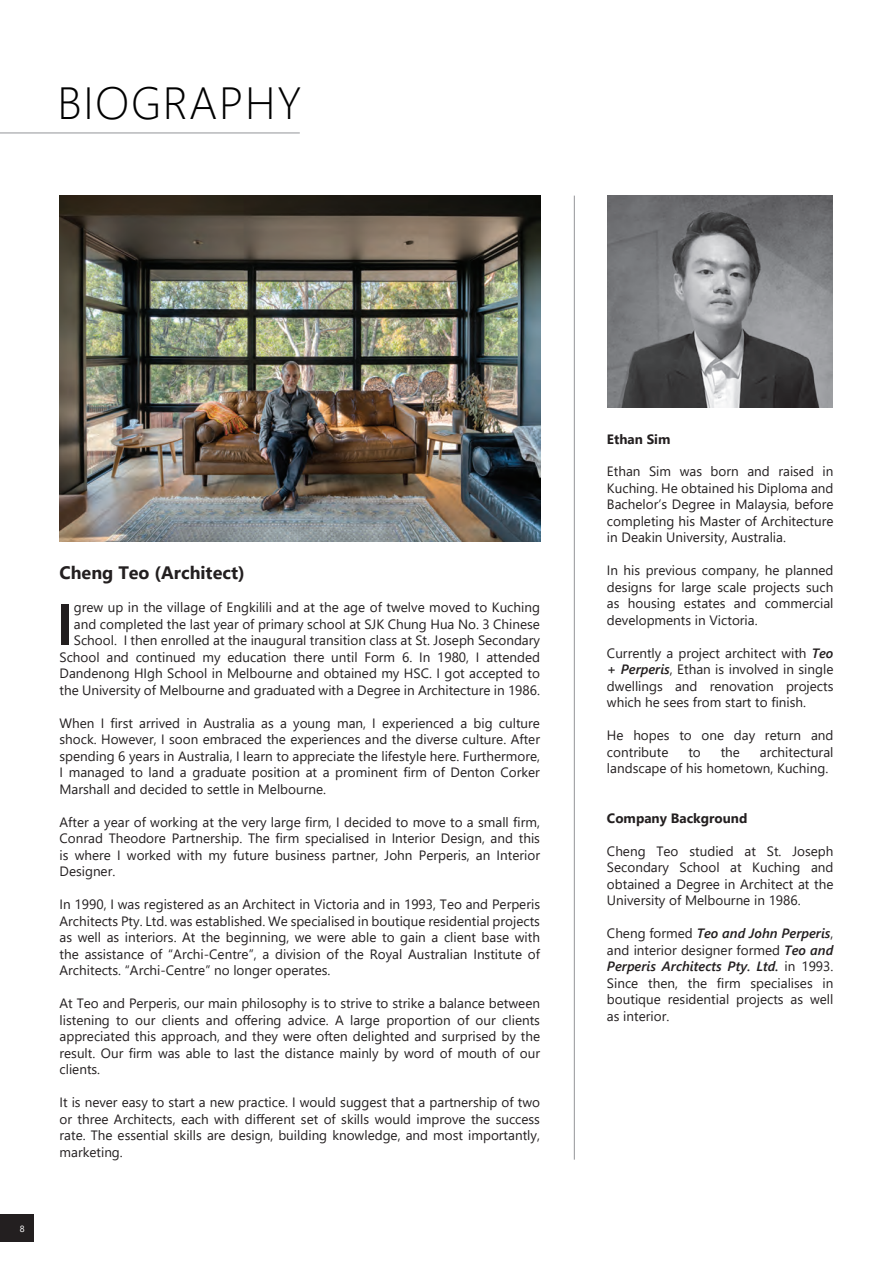
<style>
.page{position:relative;width:893px;height:1263px;background:#fff}
.page>*{position:absolute;margin:0;border:0;box-sizing:border-box;transform-origin:0 0}
.t1{font:300 45px "Segoe UI";letter-spacing:.035em;color:#000}
.t2{font:700 18px "Segoe UI";color:#231f20}
.t3{font:13.5px/16.5px "Segoe UI";color:#231f20;text-align:justify}
.t4{font:700 13.5px "Segoe UI";color:#231f20}
.t5{font:9px "Segoe UI";color:#fff}
.s1{font-weight:600;font-style:italic}
</style>
<div class="page">
<div style="left:0;top:1214px;width:34px;height:28px;background:#231f20"></div>
<img style="left:60px;top:196px;width:480px;height:345px">
<hr style="left:574px;top:196px;width:1px;height:964px;background:#939598">
<hr style="left:0;top:133px;width:300px;height:1px;background:#939598">
<img style="left:608px;top:196px;width:225px;height:212px">
<div style="left:61px;top:604px;width:7px;height:40px;background:#231f20"></div>
<h1 class="t1" style="left:57px;top:61px;width:246px">BIOGRAPHY</h1>
<p class="t5" style="left:20px;top:1220px;width:6px">8</p>
<h2 class="t2" style="left:60px;top:556px;width:187px">Cheng Teo (Architect)</h2>
<p class="t3" style="left:60px;top:598px;width:482px;text-align:right">grew up in the village of Engkilili and at the age of twelve moved to Kuching and completed the last year of primary school at SJK Chung Hua No. 3 Chinese School. I then enrolled at the inaugural transition class at St. Joseph Secondary School and continued my education there until Form 6. In 1980, I attended Dandenong HIgh School in Melbourne and obtained my HSC. I got accepted to the University of Melbourne and graduated with a Degree in Architecture in 1986.</p>
<p class="t3" style="left:60px;top:713px;width:482px">When I first arrived in Australia as a young man, I experienced a big culture shock. However, I soon embraced the experiences and the diverse culture. After spending 6 years in Australia, I learn to appreciate the lifestyle here. Furthermore, I managed to land a graduate position at a prominent firm of Denton Corker Marshall and decided to settle in Melbourne.</p>
<p class="t3" style="left:60px;top:812px;width:482px">After a year of working at the very large firm, I decided to move to a small firm, Conrad Theodore Partnership. The firm specialised in Interior Design, and this is where I worked with my future business partner, John Perperis, an Interior Designer.</p>
<p class="t3" style="left:60px;top:895px;width:482px">In 1990, I was registered as an Architect in Victoria and in 1993, Teo and Perperis Architects Pty. Ltd. was established. We specialised in boutique residential projects as well as interiors. At the beginning, we were able to gain a client base with the assistance of “Archi-Centre”, a division of the Royal Australian Institute of Architects. “Archi-Centre” no longer operates.</p>
<p class="t3" style="left:60px;top:994px;width:482px">At Teo and Perperis, our main philosophy is to strive to strike a balance between listening to our clients and offering advice. A large proportion of our clients appreciated this approach, and they were often delighted and surprised by the result. Our firm was able to last the distance mainly by word of mouth of our clients.</p>
<p class="t3" style="left:60px;top:1093px;width:482px">It is never easy to start a new practice. I would suggest that a partnership of two or three Architects, each with different set of skills would improve the success rate. The essential skills are design, building knowledge, and most importantly, marketing.</p>
<p class="t4" style="left:607px;top:426px;width:65px">Ethan Sim</p>
<p class="t3" style="left:607px;top:462px;width:228px">Ethan Sim was born and raised in Kuching. He obtained his Diploma and Bachelor’s Degree in Malaysia, before completing his Master of Architecture in Deakin University, Australia.</p>
<p class="t3" style="left:607px;top:561px;width:228px">In his previous company, he planned designs for large scale projects such as housing estates and commercial developments in Victoria.</p>
<p class="t3" style="left:607px;top:644px;width:228px">Currently a project architect with <span class="s1">Teo + Perperis</span>, Ethan is involved in single dwellings and renovation projects which he sees from start to finish.</p>
<p class="t3" style="left:607px;top:726px;width:228px">He hopes to one day return and contribute</p>
<p class="t3" style="left:607px;top:743px;width:228px;text-indent:153px">architectural landscape of his hometown, Kuching.</p>
<p class="t4" style="left:607px;top:805px;width:142px">Company Background</p>
<p class="t3" style="left:607px;top:842px;width:228px">Cheng Teo studied at St. Joseph Secondary School at Kuching and obtained a Degree in Architect at the University of Melbourne in 1986.</p>
<p class="t3" style="left:607px;top:924px;width:228px">Cheng formed <span class="s1">Teo and John Perperis</span>, and interior designer formed <span class="s1">Teo and Perperis Architects Pty. Ltd.</span> in 1993.<br>Since then, the firm specialises in boutique residential projects as well as interior.</p>
<p class="t3" style="left:688px;top:743px;width:14px">to</p>
<p class="t3" style="left:721px;top:743px;width:21px">the</p>
</div>
